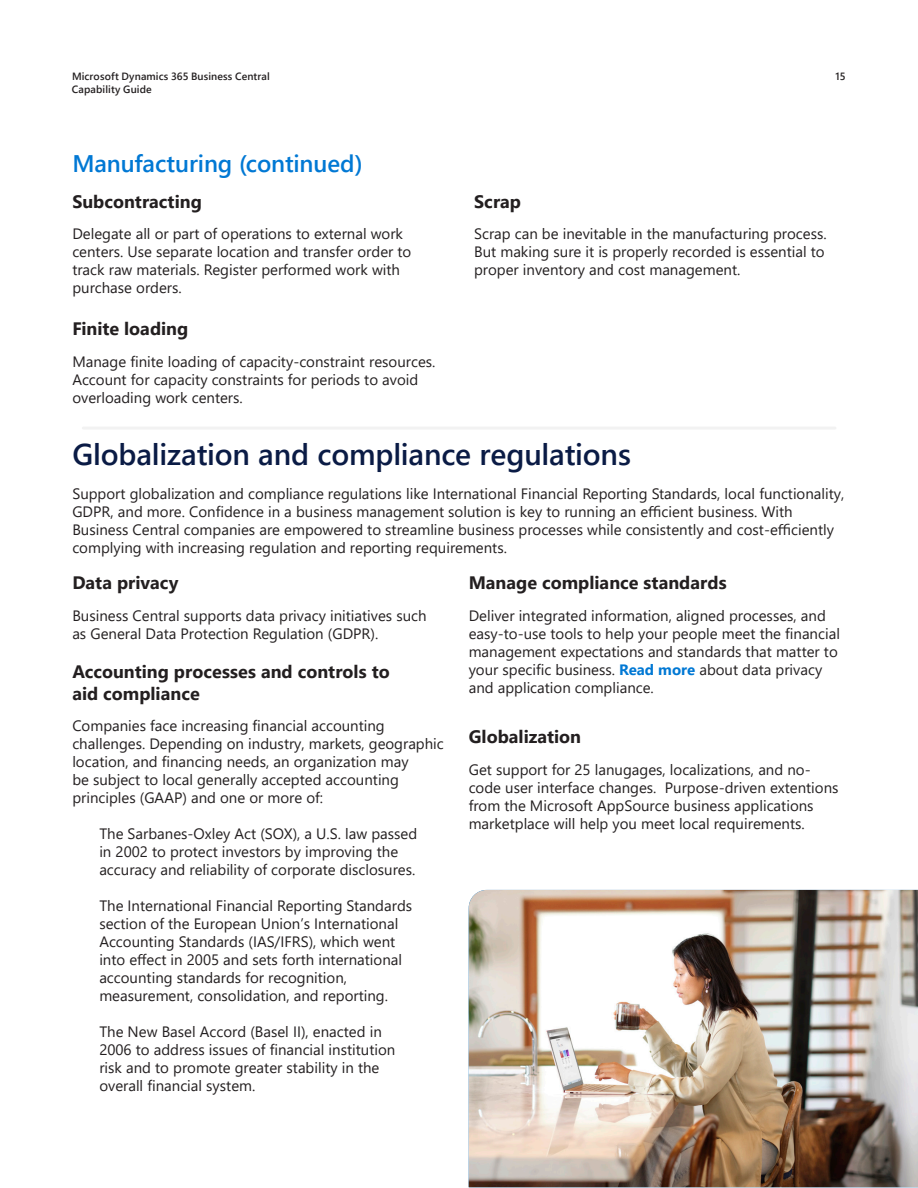
<style>
.page{position:relative;width:918px;height:1188px;background:#fff}
.page>*{position:absolute;margin:0;border:0;box-sizing:border-box;transform-origin:0 0}
.Section_header{font:600 30px "Segoe UI";letter-spacing:-.005em;color:#0a1b45}
.SH_blue{font:600 24px "Segoe UI";letter-spacing:-.005em;color:#0078d4}
.TOC2_copy{font:700 18px/21.6px "Segoe UI";color:#231f20}
.t1{font:15px/18px "Segoe UI";color:#231f20}
.Page_Header{font:600 10.5px "Segoe UI";letter-spacing:.01em;color:#231f20}
.Page{font:600 10.5px "Segoe UI";color:#231f20}
.s1{font-weight:700;color:#0078d4}
</style>
<div class="page">
<hr style="left:83px;top:427px;width:752px;height:3px;background:#f2f2f2">
<img style="left:469px;top:890px;width:449px;height:297px">
<p class="Page_Header" style="left:72px;top:66px;width:199px">Microsoft Dynamics 365 Business Central</p>
<p class="Page" style="left:836px;top:66px;width:12px">15</p>
<p class="Page_Header" style="left:72px;top:80px;width:81px">Capability Guide</p>
<p class="SH_blue" style="left:72px;top:141px;width:292px">Manufacturing (continued)</p>
<p class="TOC2_copy" style="left:72px;top:189px;width:131px">Subcontracting</p>
<p class="t1" style="left:72px;top:223px;width:341px">Delegate all or part of operations to external work centers. Use separate location and transfer order to track raw materials. Register performed work with purchase orders.</p>
<p class="TOC2_copy" style="left:72px;top:316px;width:117px">Finite loading</p>
<p class="t1" style="left:72px;top:351px;width:365px">Manage finite loading of capacity-constraint resources.<br>Account for capacity constraints for periods to avoid overloading work centers.</p>
<p class="TOC2_copy" style="left:474px;top:189px;width:48px">Scrap</p>
<p class="t1" style="left:474px;top:223px;width:354px">Scrap can be inevitable in the manufacturing process.<br>But making sure it is properly recorded is essential to proper inventory and cost management.</p>
<p class="Section_header" style="left:72px;top:426px;width:560px">Globalization and compliance regulations</p>
<p class="t1" style="left:72px;top:483px;width:774px">Support globalization and compliance regulations like International Financial Reporting Standards, local functionality, GDPR, and more. Confidence in a business management solution is key to running an efficient business. With Business Central companies are empowered to streamline business processes while consistently and cost-efficiently complying with increasing regulation and reporting requirements.</p>
<p class="TOC2_copy" style="left:72px;top:571px;width:108px">Data privacy</p>
<p class="t1" style="left:72px;top:605px;width:356px">Business Central supports data privacy initiatives such as General Data Protection Regulation (GDPR).</p>
<p class="TOC2_copy" style="left:72px;top:660px;width:319px">Accounting processes and controls to aid compliance</p>
<p class="t1" style="left:72px;top:716px;width:373px">Companies face increasing financial accounting challenges. Depending on industry, markets, geographic location, and financing needs, an organization may<br>be subject to local generally accepted accounting principles (GAAP) and one or more of:</p>
<p class="t1" style="left:99px;top:824px;width:319px">The Sarbanes-Oxley Act (SOX), a U.S. law passed in 2002 to protect investors by improving the accuracy and reliability of corporate disclosures.</p>
<p class="t1" style="left:99px;top:896px;width:314px">The International Financial Reporting Standards section of the European Union’s International Accounting Standards (IAS/IFRS), which went into effect in 2005 and sets forth international accounting standards for recognition, measurement, consolidation, and reporting.</p>
<p class="t1" style="left:99px;top:1022px;width:298px">The New Basel Accord (Basel II), enacted in 2006 to address issues of financial institution risk and to promote greater stability in the overall financial system.</p>
<p class="TOC2_copy" style="left:469px;top:571px;width:259px">Manage compliance standards</p>
<p class="t1" style="left:469px;top:605px;width:373px">Deliver integrated information, aligned processes, and easy-to-use tools to help your people meet the financial management expectations and standards that matter to your specific business. <span class="s1">Read more</span> about data privacy and application compliance.</p>
<p class="TOC2_copy" style="left:469px;top:725px;width:114px">Globalization</p>
<p class="t1" style="left:469px;top:759px;width:371px">Get support for 25 lanugages, localizations, and no&shy;code user interface changes. Purpose-driven extentions from the Microsoft AppSource business applications marketplace will help you meet local requirements.</p>
</div>
